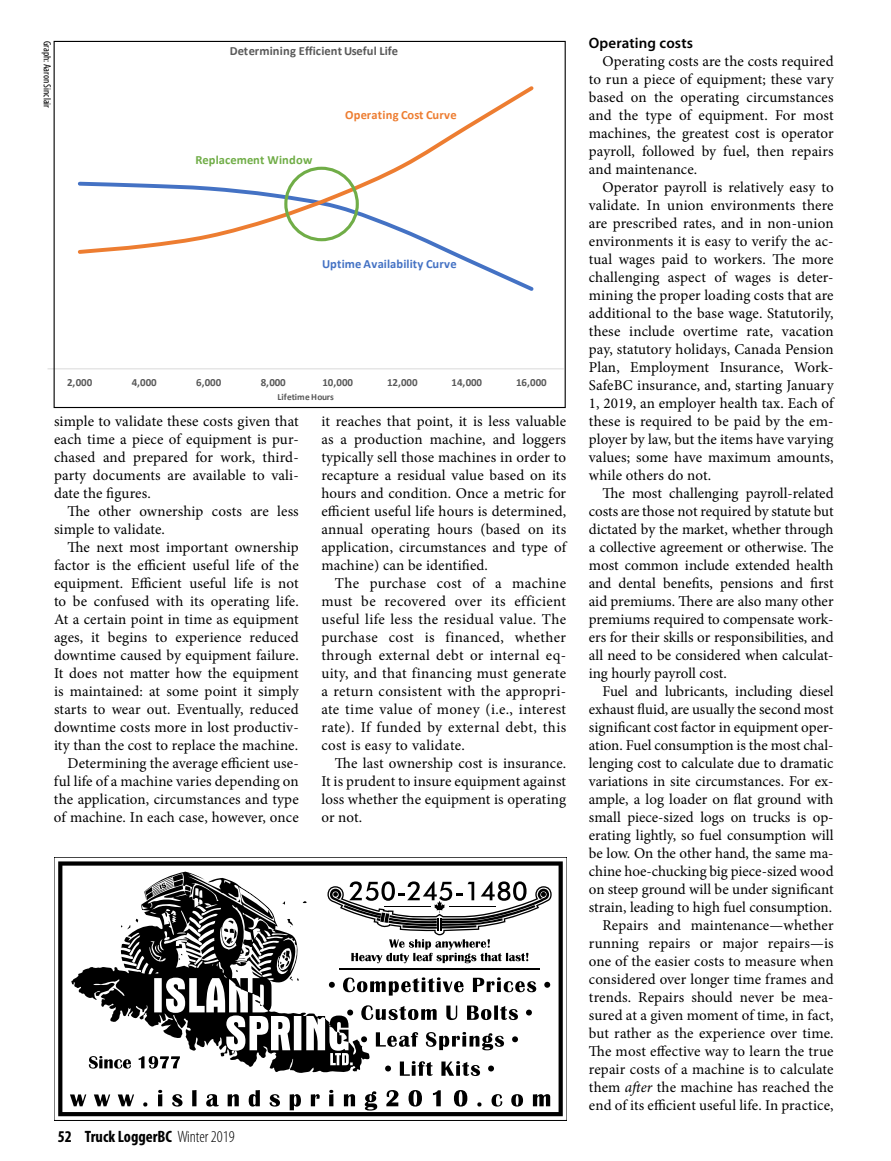
<style>
.page{position:relative;width:891px;height:1161px;background:#fff}
.page>*{position:absolute;margin:0;border:0;box-sizing:border-box;transform-origin:0 0}
.t1{font:700 condensed 16.5px "Myriad Pro";color:#000}
.t2{font:15px/18px "Minion Pro";letter-spacing:.005em;color:#000;text-align:justify}
.t3{font:600 15px "Myriad Pro";letter-spacing:.01em;color:#000}
.t4{font:700 12.45px "Calibri";letter-spacing:.005em;color:#595959}
.t5{font:700 12.45px "Calibri";letter-spacing:.005em;color:#4472c4}
.t6{font:700 12.45px "Calibri";letter-spacing:.02em;color:#ed7d31}
.t7{font:700 12.45px "Calibri";letter-spacing:.005em;color:#70ad47}
.t8{font:700 10.95px "Calibri";letter-spacing:-.005em;color:#595959}
.t9{font:condensed 10.5px "Myriad Pro";color:#000}
.t10{font:700 9.45px "Calibri";letter-spacing:-.005em;color:#595959}
.s1{font-weight:300}
.s2{font-style:italic}
</style>
<div class="page">
<svg style="left:58px;top:861px;width:505px;height:255px"></svg>
<svg style="left:376px;top:1032px;width:42px;height:15px"></svg>
<svg style="left:426px;top:1032px;width:78px;height:18px"></svg>
<svg style="left:512px;top:1036px;width:6px;height:6px"></svg>
<svg style="left:371px;top:1005px;width:66px;height:15px"></svg>
<svg style="left:446px;top:1006px;width:11px;height:14px"></svg>
<svg style="left:467px;top:1005px;width:51px;height:15px"></svg>
<svg style="left:526px;top:1010px;width:6px;height:6px"></svg>
<svg style="left:385px;top:1066px;width:6px;height:5px"></svg>
<svg style="left:400px;top:1061px;width:33px;height:15px"></svg>
<svg style="left:441px;top:1061px;width:39px;height:15px"></svg>
<svg style="left:488px;top:1066px;width:6px;height:5px"></svg>
<svg style="left:371px;top:977px;width:93px;height:19px"></svg>
<svg style="left:473px;top:977px;width:63px;height:15px"></svg>
<svg style="left:544px;top:982px;width:6px;height:6px"></svg>
<hr style="left:339px;top:968px;width:201px;height:2px;background:#000">
<svg style="left:371px;top:881px;width:181px;height:82px"></svg>
<svg style="left:71px;top:872px;width:300px;height:201px"></svg>
<svg style="left:145px;top:874px;width:46px;height:28px"></svg>
<svg style="left:224px;top:894px;width:50px;height:65px"></svg>
<svg style="left:280px;top:951px;width:10px;height:18px"></svg>
<svg style="left:282px;top:901px;width:3px;height:4px"></svg>
<svg style="left:236px;top:969px;width:3px;height:4px"></svg>
<svg style="left:289px;top:976px;width:11px;height:5px"></svg>
<svg style="left:287px;top:919px;width:6px;height:8px"></svg>
<svg style="left:178px;top:951px;width:24px;height:9px"></svg>
<svg style="left:121px;top:918px;width:18px;height:11px"></svg>
<hr style="left:48px;top:368px;width:516px;height:1px;background:#d9d9d9">
<svg style="left:454px;top:256px;width:80px;height:35px"></svg>
<svg style="left:77px;top:86px;width:457px;height:170px"></svg>
<div style="left:284px;top:167px;width:75px;height:74px;border:3px solid #70ad47;border-radius:50%"></div>
<p class="t9" style="left:54px;top:41px;width:69px;rotate:90deg">Graph: Aaron Sinclair</p>
<p class="t4" style="left:230px;top:42px;width:170px">Determining Efficient Useful Life</p>
<p class="t7" style="left:195px;top:151px;width:119px">Replacement Window</p>
<p class="t6" style="left:345px;top:106px;width:113px">Operating Cost Curve</p>
<p class="t5" style="left:322px;top:255px;width:136px">Uptime Availability Curve</p>
<p class="t8" style="left:67px;top:375px;width:27px">2,000</p>
<p class="t8" style="left:132px;top:375px;width:27px">4,000</p>
<p class="t8" style="left:196px;top:375px;width:27px">6,000</p>
<p class="t8" style="left:261px;top:375px;width:27px">8,000</p>
<p class="t8" style="left:323px;top:375px;width:32px">10,000</p>
<p class="t8" style="left:387px;top:375px;width:32px">12,000</p>
<p class="t8" style="left:452px;top:375px;width:32px">14,000</p>
<p class="t8" style="left:516px;top:375px;width:32px">16,000</p>
<p class="t10" style="left:278px;top:390px;width:58px">Lifetime Hours</p>
<p class="t2" style="left:54px;top:412px;width:246px">simple to validate these costs given that each time a piece of equipment is pur&shy;chased and prepared for work, third&shy;party documents are available to vali&shy;date the figures.</p>
<p class="t2" style="left:54px;top:502px;width:246px;text-indent:14px">The other ownership costs are less simple to validate.</p>
<p class="t2" style="left:54px;top:538px;width:246px;text-align:right">The next most important ownership factor is the efficient useful life of the equipment. Efficient useful life is not to be confused with its operating life.<br>At a certain point in time as equipment ages, it begins to experience reduced downtime caused by equipment failure.<br>It does not matter how the equipment is maintained: at some point it simply starts to wear out. Eventually, reduced downtime costs more in lost productiv&shy;ity than the cost to replace the machine.<br>Determining the average efficient use&shy;ful life of a machine varies depending on the application, circumstances and type of machine. In each case, however, once</p>
<p class="t2" style="left:321px;top:412px;width:246px">it reaches that point, it is less valuable as a production machine, and loggers typically sell those machines in order to recapture a residual value based on its hours and condition. Once a metric for efficient useful life hours is determined, annual operating hours (based on its application, circumstances and type of machine) can be identified.</p>
<p class="t2" style="left:321px;top:574px;width:246px;text-indent:14px">The purchase cost of a machine must be recovered over its efficient useful life less the residual value. The purchase cost is financed, whether through external debt or internal eq&shy;uity, and that financing must generate a return consistent with the appropri&shy;ate time value of money (i.e., interest rate). If funded by external debt, this cost is easy to validate.</p>
<p class="t2" style="left:321px;top:754px;width:246px;text-indent:14px">The last ownership cost is insurance.<br>It is prudent to insure equipment against loss whether the equipment is operating or not.</p>
<p class="t1" style="left:58px;top:1126px;width:178px">52 Truck LoggerBC <span class="s1">Winter 2019</span></p>
<p class="t3" style="left:589px;top:34px;width:106px">Operating costs</p>
<p class="t2" style="left:589px;top:53px;width:246px;text-indent:14px">Operating costs are the costs required to run a piece of equipment; these vary based on the operating circumstances and the type of equipment. For most machines, the greatest cost is operator payroll, followed by fuel, then repairs and maintenance.</p>
<p class="t2" style="left:589px;top:179px;width:246px;text-indent:14px">Operator payroll is relatively easy to validate. In union environments there are prescribed rates, and in non-union environments it is easy to verify the ac&shy;tual wages paid to workers. The more challenging aspect of wages is deter&shy;mining the proper loading costs that are additional to the base wage. Statutorily, these include overtime rate, vacation pay, statutory holidays, Canada Pension Plan, Employment Insurance, Work-SafeBC insurance, and, starting January 1, 2019, an employer health tax. Each of these is required to be paid by the em&shy;ployer by law, but the items have varying values; some have maximum amounts, while others do not.</p>
<p class="t2" style="left:589px;top:485px;width:246px;text-indent:14px">The most challenging payroll-related costs are those not required by statute but dictated by the market, whether through a collective agreement or otherwise. The most common include extended health and dental benefits, pensions and first aid premiums. There are also many other premiums required to compensate work&shy;ers for their skills or responsibilities, and all need to be considered when calculat&shy;ing hourly payroll cost.</p>
<p class="t2" style="left:589px;top:683px;width:246px;text-align:right">Fuel and lubricants, including diesel exhaust fluid, are usually the second most significant cost factor in equipment oper&shy;ation. Fuel consumption is the most chal&shy;lenging cost to calculate due to dramatic variations in site circumstances. For ex&shy;ample, a log loader on flat ground with small piece-sized logs on trucks is op&shy;erating lightly, so fuel consumption will be low. On the other hand, the same ma&shy;chine hoe-chucking big piece-sized wood on steep ground will be under significant strain, leading to high fuel consumption.<br>Repairs and maintenance—whether running repairs or major repairs—is one of the easier costs to measure when considered over longer time frames and trends. Repairs should never be mea&shy;sured at a given moment of time, in fact, but rather as the experience over time.<br>The most effective way to learn the true repair costs of a machine is to calculate them <span class="s2">after</span> the machine has reached the end of its efficient useful life. In practice,</p>
</div>
